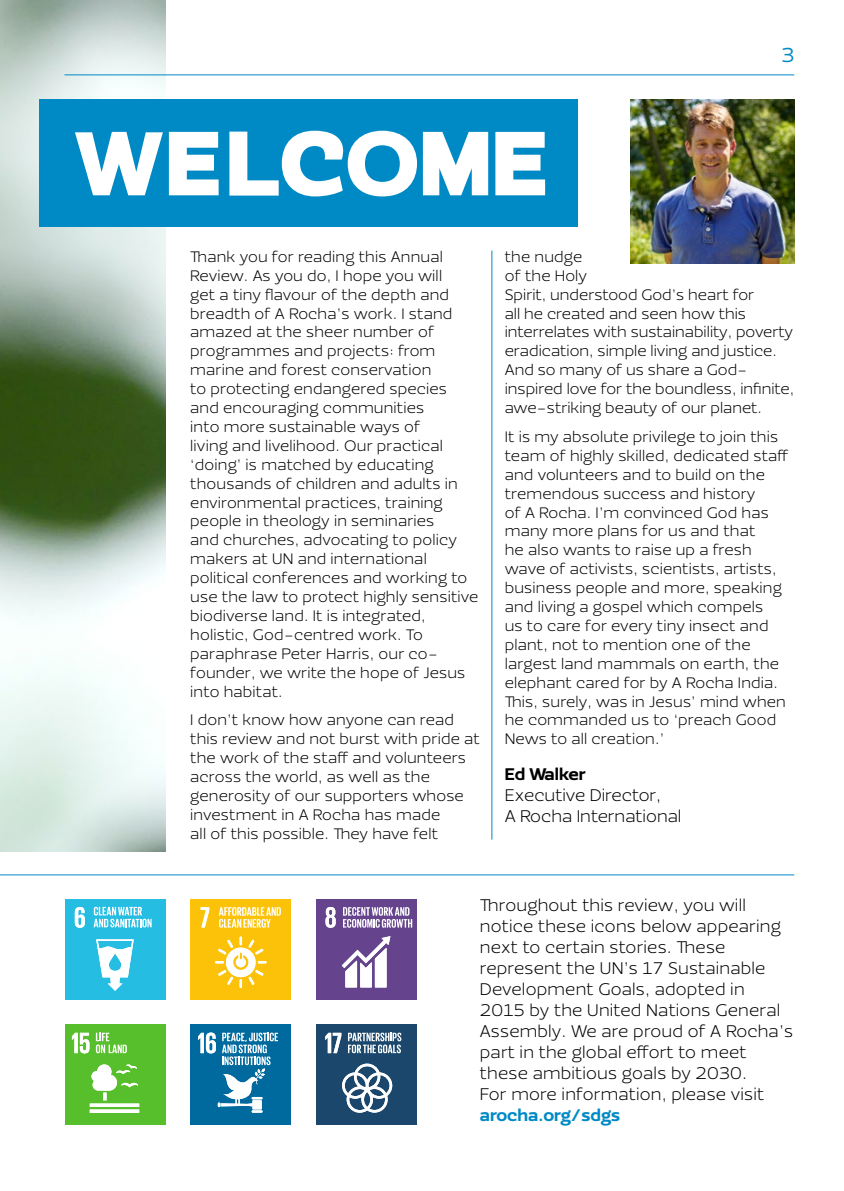
<style>
.page{position:relative;width:844px;height:1191px;background:#fff}
.page>*{position:absolute;margin:0;border:0;box-sizing:border-box;transform-origin:0 0}
.t1{font:21px "Ezzo";color:#008ac5}
.t2{font:300 17.5px/21px "Ezzo";letter-spacing:.01em;color:#000}
.t3{font:900 17.5px "Ezzo";color:#008ac5}
.t4{font:900 17.5px "Ezzo";color:#000}
.t5{font:300 15.75px/18.9px "Ezzo";letter-spacing:.01em;color:#000}
</style>
<div class="page">
<img style="left:0;top:0;width:165px;height:851px">
<hr style="left:491px;top:251px;width:1px;height:588px;background:#008ac5">
<hr style="left:0;top:874px;width:794px;height:1px;background:#008ac5">
<div style="left:40px;top:99px;width:537px;height:128px;background:#008ac5"></div>
<img style="left:630px;top:99px;width:164px;height:164px">
<div style="left:64px;top:898px;width:101px;height:101px;background:#26bde3"></div>
<svg style="left:75px;top:907px;width:10px;height:20px"></svg>
<svg style="left:96px;top:939px;width:38px;height:51px"></svg>
<svg style="left:94px;top:906px;width:57px;height:21px"></svg>
<div style="left:190px;top:898px;width:101px;height:101px;background:#fcc20a"></div>
<svg style="left:201px;top:907px;width:8px;height:20px"></svg>
<svg style="left:215px;top:936px;width:51px;height:52px"></svg>
<svg style="left:219px;top:907px;width:62px;height:20px"></svg>
<div style="left:316px;top:898px;width:101px;height:101px;background:#66448d"></div>
<svg style="left:325px;top:907px;width:10px;height:20px"></svg>
<svg style="left:342px;top:936px;width:48px;height:51px"></svg>
<svg style="left:343px;top:907px;width:69px;height:20px"></svg>
<div style="left:64px;top:1024px;width:101px;height:101px;background:#57bf2b"></div>
<svg style="left:72px;top:1032px;width:17px;height:21px"></svg>
<svg style="left:90px;top:1103px;width:49px;height:4px"></svg>
<svg style="left:90px;top:1109px;width:49px;height:4px"></svg>
<svg style="left:91px;top:1064px;width:47px;height:36px"></svg>
<svg style="left:96px;top:1032px;width:31px;height:21px"></svg>
<div style="left:190px;top:1024px;width:101px;height:101px;background:#00699e"></div>
<svg style="left:198px;top:1032px;width:80px;height:80px"></svg>
<div style="left:316px;top:1024px;width:101px;height:101px;background:#1a476b"></div>
<svg style="left:325px;top:1032px;width:16px;height:21px"></svg>
<svg style="left:342px;top:1063px;width:50px;height:49px"></svg>
<svg style="left:348px;top:1032px;width:53px;height:21px"></svg>
<svg style="left:169px;top:132px;width:49px;height:63px"></svg>
<svg style="left:495px;top:132px;width:50px;height:63px"></svg>
<svg style="left:229px;top:131px;width:188px;height:65px"></svg>
<svg style="left:75px;top:132px;width:88px;height:63px"></svg>
<svg style="left:423px;top:132px;width:65px;height:63px"></svg>
<hr style="left:64px;top:74px;width:730px;height:1px;background:#008ac5">
<h1 class="t1" style="left:781px;top:42px;width:14px">3</h1>
<p class="t5" style="left:190px;top:247px;width:289px">Thank you for reading this Annual<br>Review. As you do, I hope you will<br>get a tiny flavour of the depth and breadth of A Rocha’s work. I stand amazed at the sheer number of programmes and projects: from marine and forest conservation<br>to protecting endangered species and encouraging communities<br>into more sustainable ways of<br>living and livelihood. Our practical ‘doing’ is matched by educating thousands of children and adults in environmental practices, training people in theology in seminaries<br>and churches, advocating to policy makers at UN and international political conferences and working to use the law to protect highly sensitive biodiverse land. It is integrated, holistic, God-centred work. To paraphrase Peter Harris, our co&shy;founder, we write the hope of Jesus into habitat.</p>
<p class="t5" style="left:190px;top:710px;width:291px">I don’t know how anyone can read this review and not burst with pride at the work of the staff and volunteers across the world, as well as the generosity of our supporters whose investment in A Rocha has made<br>all of this possible. They have felt</p>
<p class="t5" style="left:504px;top:247px;width:291px">the nudge<br>of the Holy<br>Spirit, understood God’s heart for<br>all he created and seen how this interrelates with sustainability, poverty eradication, simple living and justice.<br>And so many of us share a God&shy;inspired love for the boundless, infinite, awe-striking beauty of our planet.</p>
<p class="t5" style="left:504px;top:427px;width:285px">It is my absolute privilege to join this team of highly skilled, dedicated staff and volunteers and to build on the tremendous success and history<br>of A Rocha. I’m convinced God has many more plans for us and that<br>he also wants to raise up a fresh wave of activists, scientists, artists, business people and more, speaking and living a gospel which compels<br>us to care for every tiny insect and plant, not to mention one of the largest land mammals on earth, the elephant cared for by A Rocha India.<br>This, surely, was in Jesus’ mind when he commanded us to ‘preach Good News to all creation.’</p>
<p class="t4" style="left:504px;top:763px;width:82px">Ed Walker</p>
<p class="t2" style="left:504px;top:785px;width:178px">Executive Director,<br>A Rocha International</p>
<p class="t2" style="left:480px;top:894px;width:315px">Throughout this review, you will notice these icons below appearing next to certain stories. These represent the UN’s 17 Sustainable Development Goals, adopted in 2015 by the United Nations General Assembly. We are proud of A Rocha’s part in the global effort to meet these ambitious goals by 2030.<br>For more information, please visit</p>
<p class="t3" style="left:480px;top:1104px;width:142px">arocha.org/sdgs</p>
</div>
